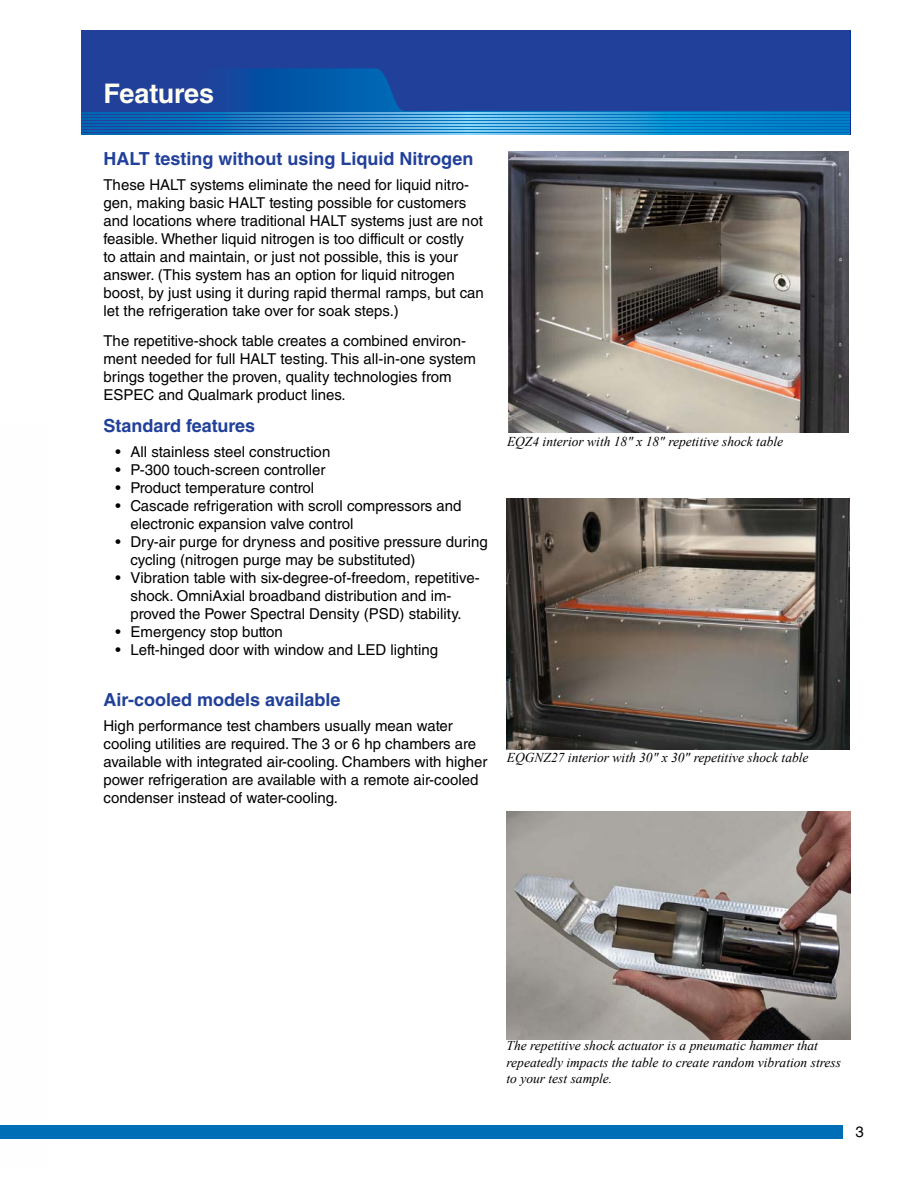
<style>
.page{position:relative;width:918px;height:1188px;background:#fff}
.page>*{position:absolute;margin:0;border:0;box-sizing:border-box;transform-origin:0 0}
.t1{font:700 27px "Helvetica LT Std";color:#fffef2}
.t2{font:700 18px "Helvetica LT Std";color:#21409a}
.t3{font:15px/18px "Helvetica LT Std";color:#000}
.t4{font:italic 13.5px/16.2px "Times New Roman";color:#000}
</style>
<div class="page">
<div style="left:81px;top:30px;width:769px;height:105px;background:#21409a"></div>
<svg style="left:229px;top:68px;width:621px;height:65px"></svg>
<svg style="left:81px;top:112px;width:769px;height:2px"></svg>
<svg style="left:81px;top:115px;width:769px;height:2px"></svg>
<svg style="left:81px;top:118px;width:769px;height:2px"></svg>
<svg style="left:81px;top:121px;width:769px;height:2px"></svg>
<svg style="left:81px;top:124px;width:769px;height:2px"></svg>
<svg style="left:81px;top:127px;width:769px;height:2px"></svg>
<svg style="left:81px;top:130px;width:769px;height:2px"></svg>
<svg style="left:81px;top:133px;width:769px;height:2px"></svg>
<img style="left:508px;top:152px;width:341px;height:281px">
<img style="left:506px;top:811px;width:344px;height:229px">
<img style="left:507px;top:499px;width:342px;height:250px">
<div style="left:0;top:1125px;width:842px;height:13px;background:#006eb6"></div>
<h1 class="t1" style="left:104px;top:77px;width:112px">Features</h1>
<p class="t2" style="left:104px;top:148px;width:371px">HALT testing without using Liquid Nitrogen</p>
<p class="t3" style="left:104px;top:175px;width:382px">These HALT systems eliminate the need for liquid nitro&shy;gen, making basic HALT testing possible for customers and locations where traditional HALT systems just are not feasible. Whether liquid nitrogen is too difficult or costly<br>to attain and maintain, or just not possible, this is your answer. (This system has an option for liquid nitrogen boost, by just using it during rapid thermal ramps, but can let the refrigeration take over for soak steps.)</p>
<p class="t3" style="left:104px;top:331px;width:374px">The repetitive-shock table creates a combined environ&shy;ment needed for full HALT testing. This all-in-one system brings together the proven, quality technologies from ESPEC and Qualmark product lines.</p>
<p class="t2" style="left:104px;top:415px;width:153px">Standard features</p>
<p class="t3" style="left:116px;top:443px;width:216px">• All stainless steel construction</p>
<p class="t3" style="left:116px;top:461px;width:212px">• P-300 touch-screen controller</p>
<p class="t3" style="left:116px;top:479px;width:200px">• Product temperature control</p>
<p class="t3" style="left:130px;top:497px;width:333px;text-indent:-15px">• Cascade refrigeration with scroll compressors and electronic expansion valve control</p>
<p class="t3" style="left:130px;top:533px;width:359px;text-indent:-15px">• Dry-air purge for dryness and positive pressure during cycling (nitrogen purge may be substituted)</p>
<p class="t3" style="left:130px;top:569px;width:351px;text-indent:-15px">• Vibration table with six-degree-of-freedom, repetitive&shy;shock. OmniAxial broadband distribution and im&shy;proved the Power Spectral Density (PSD) stability.</p>
<p class="t3" style="left:116px;top:623px;width:169px">• Emergency stop button</p>
<p class="t3" style="left:116px;top:641px;width:324px">• Left-hinged door with window and LED lighting</p>
<p class="t2" style="left:104px;top:689px;width:238px">Air-cooled models available</p>
<p class="t3" style="left:104px;top:716px;width:385px">High performance test chambers usually mean water cooling utilities are required. The 3 or 6 hp chambers are available with integrated air-cooling. Chambers with higher power refrigeration are available with a remote air-cooled condenser instead of water-cooling.</p>
<p class="t4" style="left:507px;top:433px;width:278px">EQZ4 interior with 18" x 18" repetitive shock table</p>
<p class="t4" style="left:507px;top:749px;width:303px">EQGNZ27 interior with 30" x 30" repetitive shock table</p>
<p class="t4" style="left:507px;top:1038px;width:336px">The repetitive shock actuator is a pneumatic hammer that repeatedly impacts the table to create random vibration stress to your test sample.</p>
<p class="t3" style="left:856px;top:1123px;width:10px">3</p>
</div>
